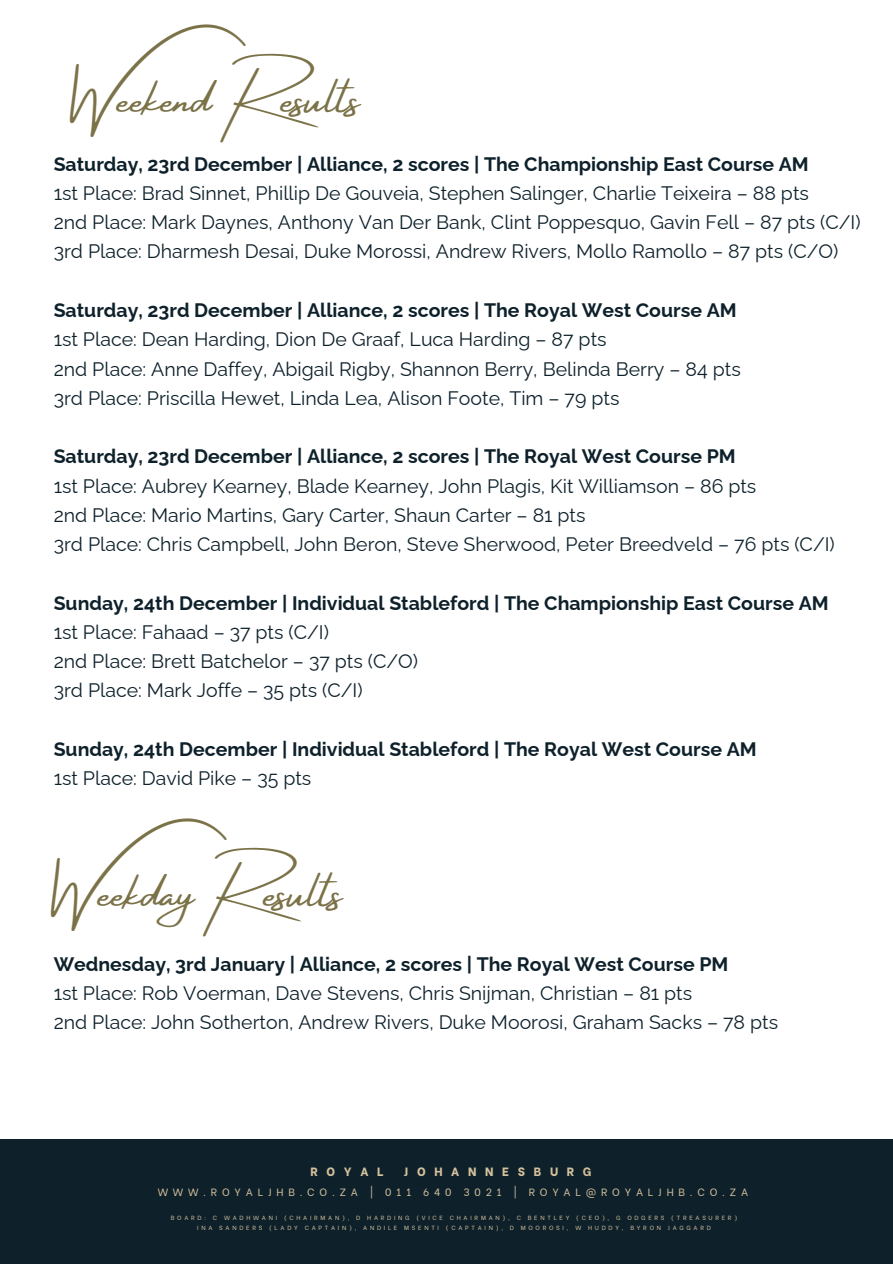
<style>
.page{position:relative;width:893px;height:1264px;background:#fff}
.page>*{position:absolute;margin:0;border:0;box-sizing:border-box;transform-origin:0 0}
.t1{font:48px "Amsterdam Four";color:#7b7248}
.t2{font:19.5px/29.2px "Raleway";color:#0e212b}
.t3{font:700 19.5px/29.2px "Raleway";color:#0e212b}
.t4{font:800 12px "Be Vietnam";letter-spacing:.725em;color:#d5c19c}
.t5{font:10.5px "Be Vietnam";letter-spacing:.455em;color:#d5c19c}
.t6{font:6px "Be Vietnam";letter-spacing:.455em;color:#d5c19c}
.s1{font-weight:700}
.s2{font-weight:400}
</style>
<div class="page">
<div style="left:0;top:1139px;width:892px;height:124px;background:#0e212b"></div>
<p class="t1" style="left:73px;top:72px;width:289px">Weekend Results</p>
<h2 class="t2" style="left:54px;top:149px;width:808px"><span class="s1">Saturday, 23rd December | Alliance, 2 scores | The Championship East Course AM<br></span>1st Place: Brad Sinnet, Phillip De Gouveia, Stephen Salinger, Charlie Teixeira – 88 pts<br>2nd Place: Mark Daynes, Anthony Van Der Bank, Clint Poppesquo, Gavin Fell – 87 pts (C/I)<br>3rd Place: Dharmesh Desai, Duke Morossi, Andrew Rivers, Mollo Ramollo – 87 pts (C/O)</h2>
<h2 class="t2" style="left:54px;top:295px;width:688px"><span class="s1">Saturday, 23rd December | Alliance, 2 scores | The Royal West Course AM </span>1st Place: Dean Harding, Dion De Graaf, Luca Harding – 87 pts<br>2nd Place: Anne Daffey, Abigail Rigby, Shannon Berry, Belinda Berry – 84 pts 3rd Place: Priscilla Hewet, Linda Lea, Alison Foote, Tim – 79 pts</h2>
<h2 class="t2" style="left:54px;top:442px;width:782px"><span class="s1">Saturday, 23rd December | Alliance, 2 scores | The Royal West Course PM<br></span>1st Place: Aubrey Kearney, Blade Kearney, John Plagis, Kit Williamson – 86 pts<br>2nd Place: Mario Martins, Gary Carter, Shaun Carter – 81 pts<br>3rd Place: Chris Campbell, John Beron, Steve Sherwood, Peter Breedveld – 76 pts (C/I)</h2>
<h1 class="t2" style="left:54px;top:588px;width:776px"><span class="s1">Sunday, 24th December | Individual Stableford | The Championship East Course AM </span>1st Place: Fahaad – 37 pts (C/I)<br>2nd Place: Brett Batchelor – 37 pts (C/O)<br>3rd Place: Mark Joffe – 35 pts (C/I)</h1>
<h2 class="t3" style="left:54px;top:734px;width:704px">Sunday, 24th December | Individual Stableford | The Royal West Course AM<br><span class="s2">1st Place: David Pike – 35 pts</span></h2>
<h3 class="t1" style="left:54px;top:866px;width:290px">Weekday Results</h3>
<p class="t2" style="left:54px;top:949px;width:726px"><span class="s1">Wednesday, 3rd January | Alliance, 2 scores | The Royal West Course PM<br></span>1st Place: Rob Voerman, Dave Stevens, Chris Snijman, Christian – 81 pts<br>2nd Place: John Sotherton, Andrew Rivers, Duke Moorosi, Graham Sacks – 78 pts</p>
<h1 class="t4" style="left:310px;top:1161px;width:75px">ROYAL</h1>
<h1 class="t4" style="left:404px;top:1161px;width:189px">JOHANNESBURG</h1>
<h1 class="t5" style="left:158px;top:1183px;width:592px">WWW.ROYALJHB.CO.ZA | 011 640 3021 | ROYAL@ROYALJHB.CO.ZA</h1>
<h2 class="t6" style="left:171px;top:1212px;width:568px">BOARD: C WADHWANI (CHAIRMAN), D HARDING (VICE CHAIRMAN), C BENTLEY (CEO), G ODGERS (TREASURER)</h2>
<h2 class="t6" style="left:197px;top:1222px;width:515px">INA SANDERS (LADY CAPTAIN), ANDILE MSENTI (CAPTAIN), D MOOROSI, W HUDDY, BYRON JAGGARD</h2>
</div>
